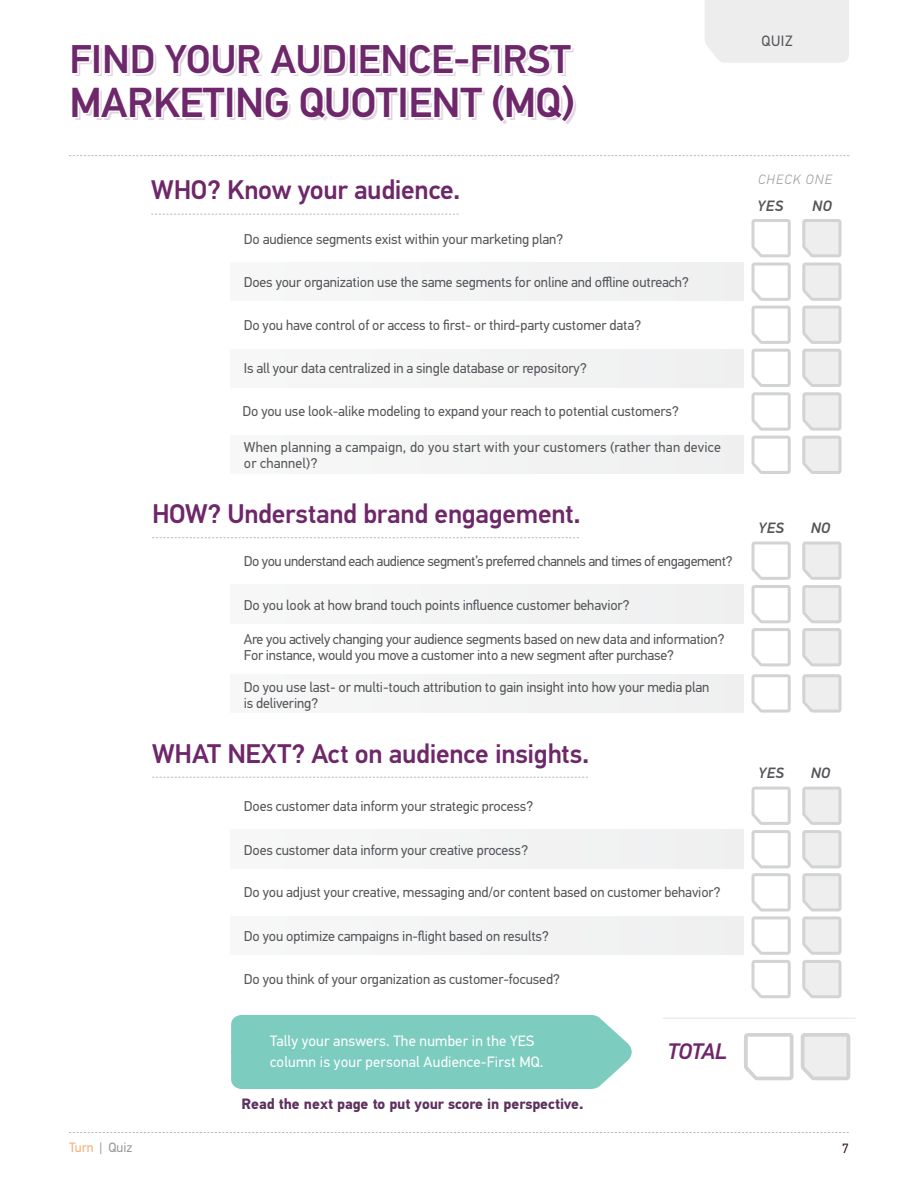
<style>
.page{position:relative;width:918px;height:1188px;background:#fff}
.page>*{position:absolute;margin:0;border:0;box-sizing:border-box;transform-origin:0 0}
.t1{font:500 42px "PF Din Text Pro";letter-spacing:-.01em;color:#6d276a}
.t2{font:500 40.2px "PF Din Text Pro";color:#6d276a}
.t3{font:500 27px "PF Din Text Pro";letter-spacing:-.01em;color:#6e286a}
.t4{font:500 27px "PF Din Text Pro";letter-spacing:-.015em;color:#6d276a}
.t5{font:italic 500 22.5px "PF Din Text Pro";letter-spacing:-.02em;color:#6d276a}
.t6{font:15px/21px "PF Din Text Pro";letter-spacing:.01em;color:#fff}
.t7{font:700 15px "PF Din Text Pro";letter-spacing:-.005em;color:#5c315e}
.t8{font:italic 500 15px "PF Din Text Pro";letter-spacing:.03em;color:#55565a}
.t9{font:15px "PF Din Text Pro";color:#55565a}
.t10{font:14.25px/16.5px "PF Din Text Pro";letter-spacing:-.01em;color:#55565a}
.t11{font:14.25px/16.5px "PF Din Text Pro";letter-spacing:.01em;color:#55565a}
.t12{font:14.25px "PF Din Text Pro";letter-spacing:-.03em;color:#55565a}
.t13{font:13.5px "PF Din Text Pro";color:#99999c}
.t14{font:italic 300 13.5px "PF Din Text Pro";letter-spacing:.085em;color:#55565a}
.t15{font:13.5px "PF Din Text Pro";color:#38202a}
.s1{color:#6e286a}
.s2{color:#6d276a}
.s3{color:#f6ad7a}
</style>
<div class="page">
<div style="left:230px;top:349px;width:514px;height:38px;background:#f3f3f4"></div>
<div style="left:230px;top:916px;width:514px;height:38px;background:#f3f3f4"></div>
<div style="left:230px;top:674px;width:514px;height:38px;background:#f3f3f4"></div>
<div style="left:230px;top:262px;width:514px;height:39px;background:#f3f3f4"></div>
<div style="left:230px;top:830px;width:514px;height:38px;background:#f3f3f4"></div>
<div style="left:230px;top:585px;width:514px;height:38px;background:#f3f3f4"></div>
<div style="left:230px;top:435px;width:514px;height:39px;background:#f3f3f4"></div>
<div style="left:705px;top:0;width:144px;height:63px;background:#ededee"></div>
<svg style="left:69px;top:1132px;width:780px;height:1px"></svg>
<svg style="left:751px;top:219px;width:40px;height:38px"></svg>
<svg style="left:802px;top:219px;width:39px;height:38px"></svg>
<svg style="left:751px;top:542px;width:40px;height:124px"></svg>
<svg style="left:802px;top:542px;width:39px;height:124px"></svg>
<svg style="left:751px;top:674px;width:40px;height:39px"></svg>
<svg style="left:802px;top:674px;width:39px;height:39px"></svg>
<svg style="left:751px;top:787px;width:40px;height:211px"></svg>
<svg style="left:802px;top:787px;width:39px;height:211px"></svg>
<svg style="left:751px;top:263px;width:40px;height:211px"></svg>
<svg style="left:802px;top:263px;width:39px;height:211px"></svg>
<div style="left:231px;top:1015px;width:400px;height:74px;background:#7cccbf"></div>
<hr style="left:663px;top:1018px;width:193px;height:1px;background:#ededee">
<svg style="left:151px;top:214px;width:308px;height:1px"></svg>
<svg style="left:152px;top:537px;width:427px;height:1px"></svg>
<svg style="left:152px;top:777px;width:436px;height:1px"></svg>
<svg style="left:744px;top:1033px;width:50px;height:47px"></svg>
<svg style="left:801px;top:1033px;width:49px;height:47px"></svg>
<svg style="left:69px;top:155px;width:781px;height:1px"></svg>
<h2 class="t2" style="left:69px;top:35px;width:503px">FIND YOUR AUDIENCE-FIRST</h2>
<h1 class="t1" style="left:69px;top:77px;width:507px">MARKETING QUOTIENT (MQ)</h1>
<h3 class="t4" style="left:151px;top:174px;width:311px"><span class="s1">WHO?</span> Know your audience.</h3>
<p class="t10" style="left:244px;top:231px;width:321px">Do audience segments exist within your marketing plan?</p>
<p class="t10" style="left:244px;top:274px;width:447px">Does your organization use the same segments for online and offline outreach?</p>
<p class="t10" style="left:244px;top:317px;width:399px">Do you have control of or access to first- or third-party customer data?</p>
<p class="t10" style="left:244px;top:360px;width:345px">Is all your data centralized in a single database or repository?</p>
<p class="t10" style="left:243px;top:403px;width:438px">Do you use look-alike modeling to expand your reach to potential customers?</p>
<p class="t11" style="left:244px;top:439px;width:479px">When planning a campaign, do you start with your customers (rather than device or channel)?</p>
<h3 class="t3" style="left:152px;top:497px;width:430px"><span class="s2">HOW?</span> Understand brand engagement.</h3>
<p class="t12" style="left:244px;top:553px;width:490px">Do you understand each audience segment’s preferred channels and times of engagement?</p>
<p class="t10" style="left:244px;top:597px;width:387px">Do you look at how brand touch points influence customer behavior?</p>
<p class="t10" style="left:244px;top:631px;width:482px">Are you actively changing your audience segments based on new data and information?<br>For instance, would you move a customer into a new segment after purchase?</p>
<p class="t10" style="left:244px;top:678px;width:467px">Do you use last- or multi-touch attribution to gain insight into how your media plan is delivering?</p>
<h3 class="t3" style="left:152px;top:737px;width:439px"><span class="s2">WHAT NEXT?</span> Act on audience insights.</h3>
<p class="t10" style="left:244px;top:798px;width:291px">Does customer data inform your strategic process?</p>
<p class="t10" style="left:244px;top:842px;width:286px">Does customer data inform your creative process?</p>
<p class="t10" style="left:244px;top:884px;width:478px">Do you adjust your creative, messaging and/or content based on customer behavior?</p>
<p class="t10" style="left:244px;top:928px;width:307px">Do you optimize campaigns in-flight based on results?</p>
<p class="t10" style="left:244px;top:971px;width:318px">Do you think of your organization as customer-focused?</p>
<p class="t6" style="left:270px;top:1031px;width:275px">Tally your answers. The number in the YES column is your personal Audience-First MQ.</p>
<p class="t7" style="left:242px;top:1095px;width:344px">Read the next page to put your score in perspective.</p>
<h3 class="t5" style="left:667px;top:1038px;width:62px">TOTAL</h3>
<p class="t9" style="left:761px;top:32px;width:33px">QUIZ</p>
<p class="t14" style="left:758px;top:172px;width:75px">CHECK ONE</p>
<p class="t8" style="left:757px;top:197px;width:27px">YES</p>
<p class="t8" style="left:812px;top:197px;width:21px">NO</p>
<p class="t8" style="left:758px;top:519px;width:27px">YES</p>
<p class="t8" style="left:811px;top:519px;width:21px">NO</p>
<p class="t8" style="left:758px;top:764px;width:27px">YES</p>
<p class="t8" style="left:811px;top:764px;width:21px">NO</p>
<p class="t13" style="left:69px;top:1140px;width:65px"><span class="s3">Turn</span> | Quiz</p>
<p class="t15" style="left:842px;top:1140px;width:8px">7</p>
</div>
